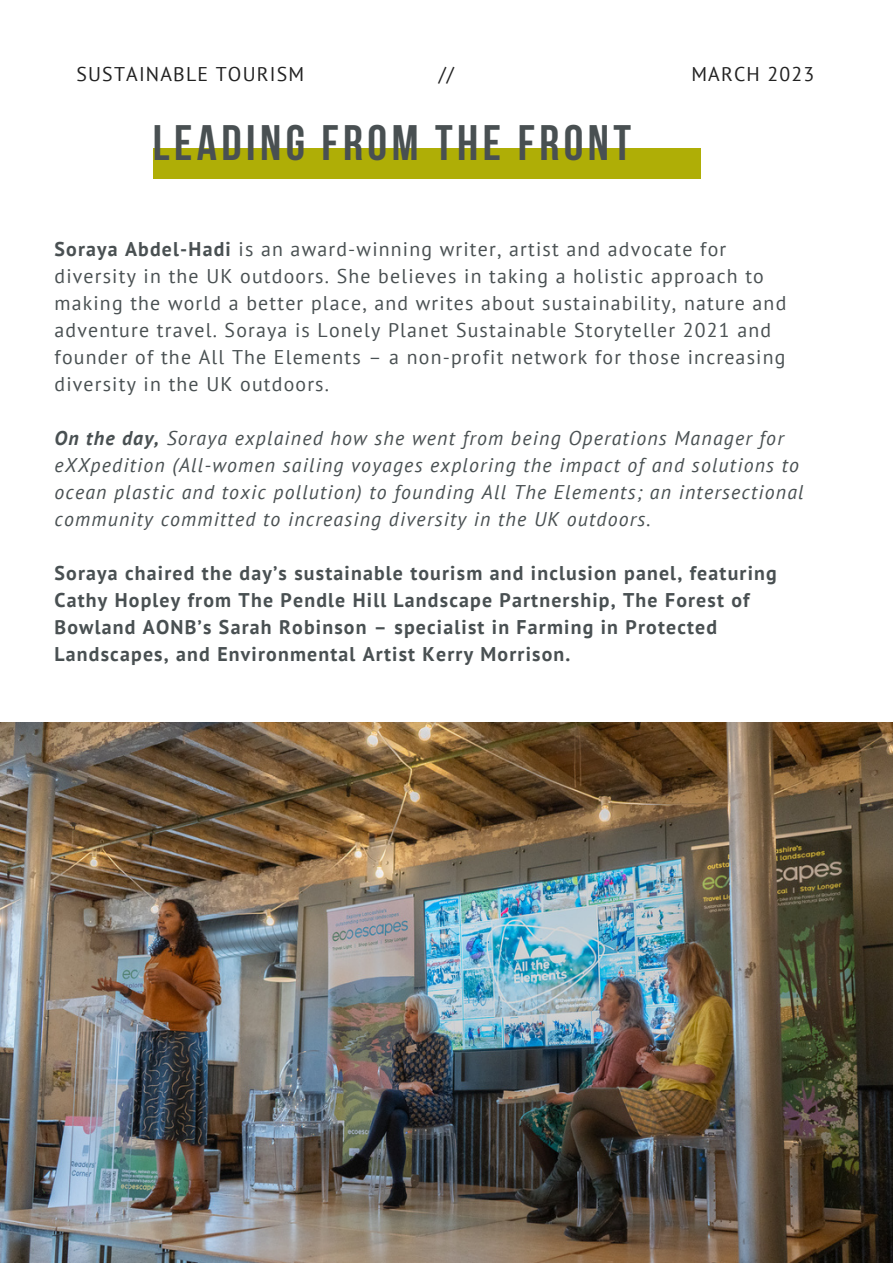
<style>
.page{position:relative;width:893px;height:1264px;background:#fff}
.page>*{position:absolute;margin:0;border:0;box-sizing:border-box;transform-origin:0 0}
.t1{font:700 49.65px "Bebas Neue";letter-spacing:.09em;color:#495052}
.t2{font:19.8px/27px "PT Sans";letter-spacing:.06em;color:#495052}
.t3{font:italic 19.8px/27px "PT Sans";letter-spacing:.06em;color:#495052}
.t4{font:700 19.8px/27px "PT Sans";letter-spacing:.06em;color:#495052}
.t5{font:19.8px "PT Sans";letter-spacing:.06em;color:#222}
.s1{font-weight:700}
</style>
<div class="page">
<div style="left:153px;top:149px;width:547px;height:29px;background:#afae06"></div>
<img style="left:0;top:722px;width:892px;height:540px">
<p class="t5" style="left:76px;top:61px;width:229px">SUSTAINABLE TOURISM</p>
<p class="t5" style="left:438px;top:61px;width:17px">//</p>
<p class="t5" style="left:691px;top:61px;width:124px">MARCH 2023</p>
<h1 class="t1" style="left:153px;top:123px;width:480px">LEADING FROM THE FRONT</h1>
<p class="t2" style="left:54px;top:235px;width:733px"><span class="s1">Soraya Abdel-Hadi</span> is an award-winning writer, artist and advocate for diversity in the UK outdoors. She believes in taking a holistic approach to making the world a better place, and writes about sustainability, nature and adventure travel. Soraya is Lonely Planet Sustainable Storyteller 2021 and founder of the All The Elements – a non-profit network for those increasing diversity in the UK outdoors.</p>
<p class="t3" style="left:54px;top:424px;width:750px"><span class="s1">On the day,</span> Soraya explained how she went from being Operations Manager for eXXpedition (All-women sailing voyages exploring the impact of and solutions to ocean plastic and toxic pollution) to founding All The Elements; an intersectional community committed to increasing diversity in the UK outdoors.</p>
<p class="t4" style="left:54px;top:559px;width:723px">Soraya chaired the day’s sustainable tourism and inclusion panel, featuring Cathy Hopley from The Pendle Hill Landscape Partnership, The Forest of Bowland AONB’s Sarah Robinson – specialist in Farming in Protected Landscapes, and Environmental Artist Kerry Morrison.</p>
</div>
